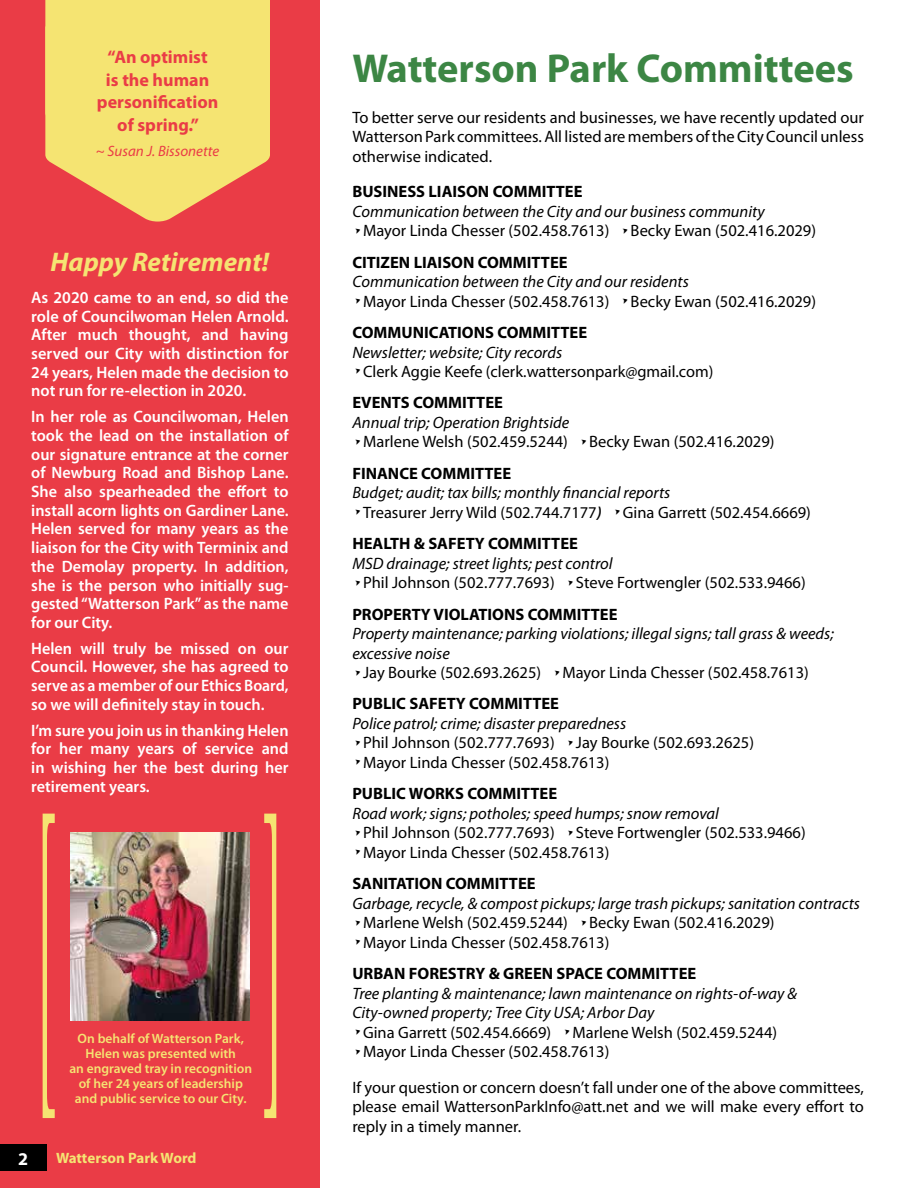
<style>
.page{position:relative;width:918px;height:1188px;background:#fff}
.page>*{position:absolute;margin:0;border:0;box-sizing:border-box;transform-origin:0 0}
.t1{font:371.55px "Times";color:#f5e472;scale:.15 1}
.t2{font:700 40.5px "Myriad Pro";color:#3c8644}
.t3{font:italic 700 27px "Myriad Pro";color:#f5e472}
.t4{font:700 18px/22.5px "Myriad Pro";color:#ea3c46;text-align:center}
.t5{font:700 18px "Myriad Pro";color:#fff}
.t6{font:16.5px/31.3px "Myriad Pro";color:#000}
.t7{font:600 16.5px/18.8px "Myriad Pro";color:#fff;text-align:justify}
.t8{font:italic 16.5px/19.5px "Myriad Pro";color:#000}
.t9{font:700 16.5px/31.3px "Myriad Pro";color:#000}
.t10{font:italic 15px "Myriad Pro";color:#ea3c46}
.t11{font:700 15px "Myriad Pro";color:#f5e472}
.t12{font:600 13.5px/15px "Myriad Pro";color:#f5e472;text-align:center}
.s1{font-family:"Trajan";font-size:25.5px}
.s2{font-weight:700}
.s3{font-weight:600;font-style:italic}
.s4{font-family:"Trajan";font-weight:400;font-size:25.5px}
.s5{font-weight:400}
</style>
<div class="page">
<div style="left:0;top:0;width:320px;height:1188px;background:#ea3c46"></div>
<svg style="left:90px;top:186px;width:135px;height:36px;fill:#f5e472"></svg>
<div style="left:45px;top:0;width:225px;height:186px;background:#f5e472"></div>
<div style="left:0;top:1145px;width:47px;height:26px;background:#000"></div>
<img style="left:71px;top:833px;width:178px;height:187px">
<p class="t4" style="left:97px;top:45px;width:123px">“An optimist<br>is the human personification of spring.”</p>
<p class="t10" style="left:96px;top:142px;width:125px">~ Susan J. Bissonette</p>
<h3 class="t3" style="left:51px;top:245px;width:220px">Happy Retirement!</h3>
<p class="t7" style="left:31px;top:287px;width:259px">As 2020 came to an end, so did the role of Councilwoman Helen Arnold.<br>After much thought, and having served our City with distinction for 24 years, Helen made the decision to not run for re-election in 2020.</p>
<p class="t7" style="left:31px;top:407px;width:259px">In her role as Councilwoman, Helen took the lead on the installation of our signature entrance at the corner of Newburg Road and Bishop Lane.<br>She also spearheaded the effort to install acorn lights on Gardiner Lane.<br>Helen served for many years as the liaison for the City with Terminix and the Demolay property. In addition, she is the person who initially sug&shy;gested “Watterson Park” as the name for our City.</p>
<p class="t7" style="left:31px;top:638px;width:259px">Helen will truly be missed on our Council. However, she has agreed to serve as a member of our Ethics Board, so we will definitely stay in touch.</p>
<p class="t7" style="left:31px;top:720px;width:259px">I’m sure you join us in thanking Helen for her many years of service and in wishing her the best during her retirement years.</p>
<p class="t12" style="left:69px;top:1031px;width:184px">On behalf of Watterson Park,<br>Helen was presented with<br>an engraved tray in recognition of her 24 years of leadership and public service to our City.</p>
<h1 class="t1" style="left:281px;top:1344px;width:129px;rotate:-180deg">[</h1>
<p class="t5" style="left:18px;top:1147px;width:11px">2</p>
<p class="t11" style="left:56px;top:1149px;width:142px">Watterson Park Word</p>
<h2 class="t2" style="left:352px;top:41px;width:503px">Watterson Park Committees</h2>
<p class="t6" style="left:352px;top:107px;width:513px;line-height:19.5px;text-align:justify">To better serve our residents and businesses, we have recently updated our Watterson Park committees. All listed are members of the City Council unless otherwise indicated.</p>
<p class="t9" style="left:352px;top:175px;width:232px">BUSINESS LIAISON COMMITTEE</p>
<p class="t8" style="left:352px;top:201px;width:414px">Communication between the City and our business community</p>
<p class="t6" style="left:352px;top:215px;width:465px"><span class="s1">•</span>Mayor Linda Chesser (502.458.7613) <span class="s1">•</span>Becky Ewan (502.416.2029)<br><span class="s2">CITIZEN LIAISON COMMITTEE</span></p>
<p class="t8" style="left:352px;top:272px;width:338px">Communication between the City and our residents</p>
<p class="t6" style="left:352px;top:285px;width:465px"><span class="s1">•</span>Mayor Linda Chesser (502.458.7613) <span class="s1">•</span>Becky Ewan (502.416.2029)<br><span class="s2">COMMUNICATIONS COMMITTEE</span></p>
<p class="t8" style="left:352px;top:342px;width:211px">Newsletter; website; City records</p>
<p class="t6" style="left:352px;top:356px;width:362px"><span class="s1">•</span>Clerk Aggie Keefe (clerk.wattersonpark@gmail.com)<br><span class="s2">EVENTS COMMITTEE</span></p>
<p class="t8" style="left:352px;top:412px;width:218px">Annual trip; Operation Brightside</p>
<p class="t6" style="left:352px;top:426px;width:424px"><span class="s1">•</span>Marlene Welsh (502.459.5244) <span class="s1">•</span>Becky Ewan (502.416.2029)<br><span class="s2">FINANCE COMMITTEE</span></p>
<p class="t8" style="left:352px;top:483px;width:320px">Budget; audit; tax bills; monthly financial reports</p>
<p class="t6" style="left:352px;top:496px;width:460px"><span class="s1">•</span>Treasurer Jerry Wild (502.744.7177<span class="s3">)</span> <span class="s1">•</span>Gina Garrett (502.454.6669)<br><span class="s2">HEALTH &amp; SAFETY COMMITTEE</span></p>
<p class="t8" style="left:352px;top:553px;width:262px">MSD drainage; street lights; pest control</p>
<p class="t6" style="left:352px;top:567px;width:455px"><span class="s1">•</span>Phil Johnson (502.777.7693) <span class="s1">•</span>Steve Fortwengler (502.533.9466)<br><span class="s2">PROPERTY VIOLATIONS COMMITTEE</span></p>
<p class="t8" style="left:352px;top:623px;width:483px">Property maintenance; parking violations; illegal signs; tall grass &amp; weeds; excessive noise</p>
<p class="t6" style="left:352px;top:657px;width:458px"><span class="s1">•</span>Jay Bourke (502.693.2625) <span class="s1">•</span>Mayor Linda Chesser (502.458.7613)<br><span class="s2">PUBLIC SAFETY COMMITTEE</span></p>
<p class="t8" style="left:352px;top:713px;width:275px">Police patrol; crime; disaster preparedness</p>
<p class="t6" style="left:352px;top:727px;width:403px"><span class="s1">•</span>Phil Johnson (502.777.7693) <span class="s1">•</span>Jay Bourke (502.693.2625)</p>
<p class="t6" style="left:352px;top:746px;width:259px"><span class="s1">•</span>Mayor Linda Chesser (502.458.7613)<br><span class="s2">PUBLIC WORKS COMMITTEE</span></p>
<p class="t8" style="left:352px;top:803px;width:368px">Road work; signs; potholes; speed humps; snow removal</p>
<p class="t6" style="left:352px;top:817px;width:455px"><span class="s1">•</span>Phil Johnson (502.777.7693) <span class="s1">•</span>Steve Fortwengler (502.533.9466)</p>
<p class="t6" style="left:352px;top:836px;width:259px"><span class="s1">•</span>Mayor Linda Chesser (502.458.7613)<br><span class="s2">SANITATION COMMITTEE</span></p>
<p class="t8" style="left:352px;top:893px;width:509px">Garbage, recycle, &amp; compost pickups; large trash pickups; sanitation contracts</p>
<p class="t6" style="left:352px;top:907px;width:424px"><span class="s1">•</span>Marlene Welsh (502.459.5244) <span class="s1">•</span>Becky Ewan (502.416.2029)</p>
<p class="t9" style="left:352px;top:926px;width:345px"><span class="s4">•</span><span class="s5">Mayor Linda Chesser (502.458.7613)<br></span>URBAN FORESTRY &amp; GREEN SPACE COMMITTEE</p>
<p class="t8" style="left:352px;top:983px;width:446px">Tree planting &amp; maintenance; lawn maintenance on rights-of-way &amp;<br>City-owned property; Tree City USA; Arbor Day</p>
<p class="t6" style="left:352px;top:1016px;width:426px"><span class="s1">•</span>Gina Garrett (502.454.6669) <span class="s1">•</span>Marlene Welsh (502.459.5244)</p>
<p class="t6" style="left:352px;top:1033px;width:513px;line-height:35.7px"><span class="s1">•</span>Mayor Linda Chesser (502.458.7613)<br>If your question or concern doesn’t fall under one of the above committees,</p>
<p class="t6" style="left:352px;top:1097px;width:513px;line-height:19.5px">please email WattersonParkInfo@att.net and we will make every effort to reply in a timely manner.</p>
</div>
